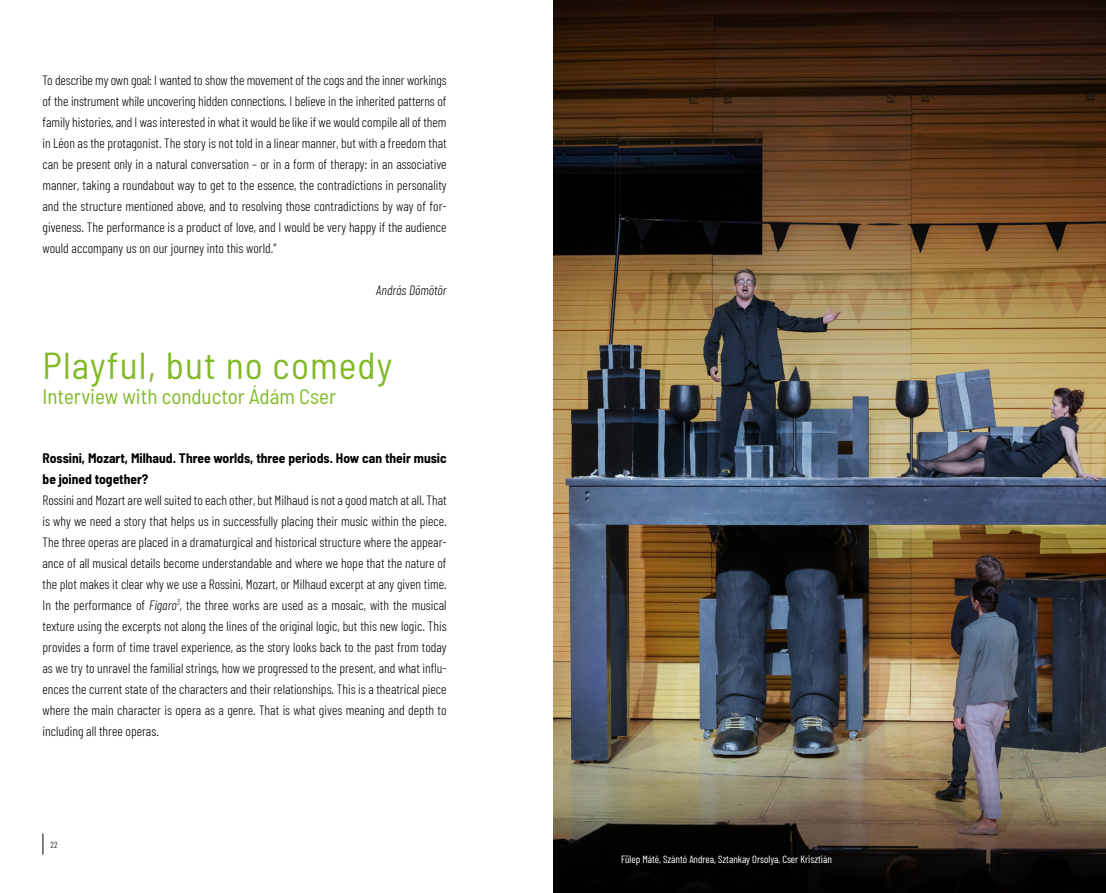
<style>
.page{position:relative;width:1106px;height:893px;background:#fff}
.page>*{position:absolute;margin:0;border:0;box-sizing:border-box;transform-origin:0 0}
.t1{font:semi-condensed 37.5px "Barlow";letter-spacing:.03em;color:#80ba27}
.t2{font:semi-condensed 21px "Barlow";color:#80ba27}
.t3{font:300 13.5px/21px "Barlow Condensed";color:#000;text-align:justify}
.t4{font:700 semi-condensed 13.5px/21px "Barlow";color:#000}
.t5{font:italic 300 13.5px "Barlow Condensed";color:#000}
.t6{font:10.5px "Barlow Condensed";color:#fff}
.t7{font:9px "Barlow Condensed";color:#000}
.s1{font-style:italic}
.s2{font-weight:300}
</style>
<div class="page">
<svg style="left:43px;top:833px;width:1px;height:22px"></svg>
<img style="left:553px;top:0;width:553px;height:893px">
<p class="t3" style="left:43px;top:69px;width:405px">To describe my own goal: I wanted to show the movement of the cogs and the inner workings of the instrument while uncovering hidden connections. I believe in the inherited patterns of family histories, and I was interested in what it would be like if we would compile all of them in Léon as the protagonist. The story is not told in a linear manner, but with a freedom that can be present only in a natural conversation – or in a form of therapy: in an associative manner, taking a roundabout way to get to the essence, the contradictions in personality and the structure mentioned above, and to resolving those contradictions by way of for&shy;giveness. The performance is a product of love, and I would be very happy if the audience would accompany us on our journey into this world.”</p>
<p class="t5" style="left:376px;top:282px;width:72px">András Dömötör</p>
<h1 class="t1" style="left:43px;top:338px;width:351px">Playful, but no comedy</h1>
<h2 class="t2" style="left:43px;top:381px;width:295px">Interview with conductor Ádám Cser</h2>
<p class="t4" style="left:43px;top:447px;width:405px">Rossini, Mozart, Milhaud. Three worlds, three periods. How can their music be joined together?</p>
<p class="t3" style="left:43px;top:489px;width:405px">Rossini and Mozart are well suited to each other, but Milhaud is not a good match at all. That is why we need a story that helps us in successfully placing their music within the piece.<br>The three operas are placed in a dramaturgical and historical structure where the appear&shy;ance of all musical details become understandable and where we hope that the nature of the plot makes it clear why we use a Rossini, Mozart, or Milhaud excerpt at any given time.<br>In the performance of <span class="s1">Figaro</span><sup>3</sup>, the three works are used as a mosaic, with the musical texture using the excerpts not along the lines of the original logic, but this new logic. This provides a form of time travel experience, as the story looks back to the past from today as we try to unravel the familial strings, how we progressed to the present, and what influ&shy;ences the current state of the characters and their relationships. This is a theatrical piece where the main character is opera as a genre. That is what gives meaning and depth to including all three operas.</p>
<p class="t7" style="left:51px;top:839px;width:9px"><span class="s2">2</span>2 0</p>
<p class="t6" style="left:621px;top:852px;width:212px">Fülep Máté, Szántó Andrea, Sztankay Orsolya, Cser Krisztián</p>
</div>
